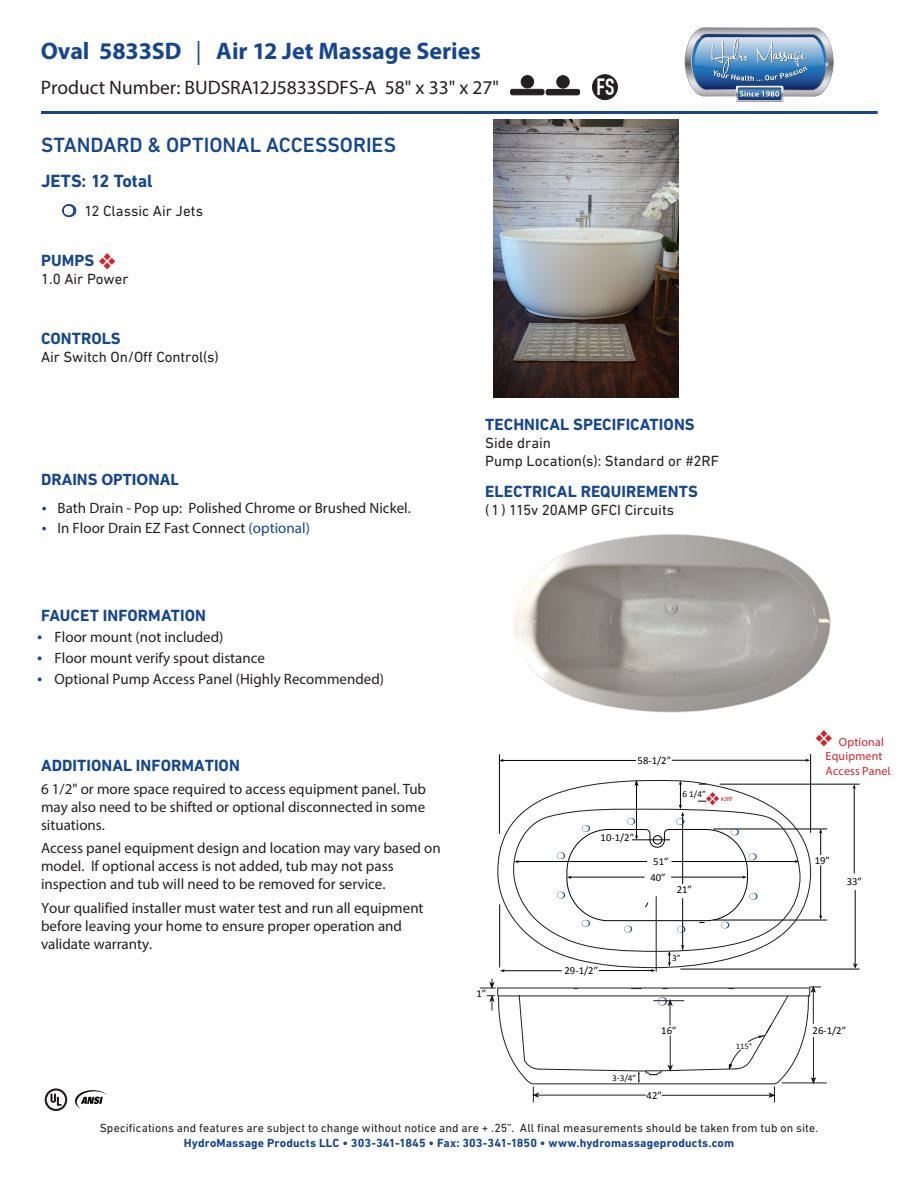
<style>
.page{position:relative;width:918px;height:1188px;background:#fff}
.page>*{position:absolute;margin:0;border:0;box-sizing:border-box;transform-origin:0 0}
.t1{font:700 24px "Myriad Pro";color:#16468d}
.t2{font:700 23.1px "DIN Condensed";color:#fff}
.t3{font:500 21px "DIN Next LT Pro";color:#16468d}
.t4{font:19.5px "Myriad Pro";color:#231f20}
.t5{font:700 18px "DIN Next LT Pro";letter-spacing:-.005em;color:#16468d}
.t6{font:700 16.5px "DIN Next LT Pro";letter-spacing:.005em;color:#16468d}
.t7{font:700 16.5px "Myriad Pro";color:#16468d}
.t8{font:15px/18px "Myriad Pro";color:#231f20}
.t9{font:15px/18px "DIN Next LT Pro";color:#231f20}
.t10{font:12px "DIN Next LT Pro";letter-spacing:.01em;color:#231f20}
.t11{font:700 12px "DIN Next LT Pro";letter-spacing:.015em;color:#16468d}
.t12{font:12px/14.5px "Myriad Pro";letter-spacing:.015em;color:#d1232a}
.t13{font:10.65px "Calibri";color:#040503}
.t14{font:9.15px "Calibri";color:#040503}
.t15{font:8.55px "Calibri";color:#201d1e}
.t16{font:6.15px "Myriad Pro";color:#b1282d}
.s1{font-weight:400}
.s2{color:#16468d}
.s3{color:#d1232a}
.s4{font-family:"DIN Next LT Pro"}
.s5{font-family:"DIN Next LT Pro";font-size:14.25px;color:#16468d}
.s6{font-family:"DIN Next LT Pro";color:#16468d}
</style>
<div class="page">
<svg style="left:685px;top:27px;width:149px;height:75px;background:#85a1bf"></svg>
<hr style="left:782px;top:1083px;width:45px;height:1px;background:#231f20">
<hr style="left:499px;top:754px;width:1px;height:80px;background:#040503">
<hr style="left:810px;top:754px;width:1px;height:79px;background:#040503">
<hr style="left:502px;top:760px;width:134px;height:1px;background:#040503">
<hr style="left:672px;top:760px;width:135px;height:1px;background:#040503">
<svg style="left:499px;top:759px;width:5px;height:3px"></svg>
<svg style="left:805px;top:759px;width:5px;height:3px"></svg>
<hr style="left:720px;top:784px;width:140px;height:1px;background:#040503">
<hr style="left:680px;top:969px;width:180px;height:1px;background:#040503">
<hr style="left:713px;top:829px;width:114px;height:1px;background:#040503">
<hr style="left:713px;top:920px;width:114px;height:1px;background:#040503">
<svg style="left:819px;top:829px;width:3px;height:26px"></svg>
<hr style="left:820px;top:865px;width:1px;height:52px;background:#040503">
<svg style="left:819px;top:915px;width:3px;height:5px"></svg>
<hr style="left:854px;top:787px;width:1px;height:87px;background:#040503">
<svg style="left:853px;top:784px;width:3px;height:5px"></svg>
<hr style="left:855px;top:890px;width:1px;height:76px;background:#040503">
<svg style="left:853px;top:963px;width:4px;height:6px"></svg>
<svg style="left:497px;top:780px;width:314px;height:188px"></svg>
<svg style="left:500px;top:780px;width:301px;height:192px"></svg>
<svg style="left:592px;top:74px;width:26px;height:26px"></svg>
<hr style="left:41px;top:111px;width:837px;height:3px;background:#16468d">
<div style="left:521px;top:76px;width:13px;height:12px;background:#231f20;border-radius:50%"></div>
<div style="left:521px;top:75px;width:13px;height:13px;border:1px solid #231f20;border-radius:50%"></div>
<div style="left:511px;top:89px;width:33px;height:6px;background:#231f20;border-radius:2px"></div>
<div style="left:510px;top:89px;width:34px;height:6px;border:1px solid #231f20;border-radius:2px"></div>
<div style="left:557px;top:76px;width:12px;height:12px;background:#231f20;border-radius:50%"></div>
<div style="left:557px;top:75px;width:12px;height:13px;border:1px solid #231f20;border-radius:50%"></div>
<div style="left:546px;top:89px;width:34px;height:6px;background:#231f20;border-radius:2px"></div>
<div style="left:546px;top:89px;width:34px;height:6px;border:1px solid #231f20;border-radius:2px"></div>
<svg style="left:75px;top:1090px;width:32px;height:19px"></svg>
<svg style="left:45px;top:1088px;width:22px;height:23px"></svg>
<div style="left:47px;top:1091px;width:18px;height:18px;background:#fff;border-radius:50%"></div>
<svg style="left:50px;top:1094px;width:12px;height:12px"></svg>
<svg style="left:480px;top:979px;width:341px;height:123px"></svg>
<hr style="left:653px;top:1000px;width:31px;height:1px;background:#231f20">
<img style="left:494px;top:120px;width:185px;height:277px">
<img style="left:513px;top:534px;width:318px;height:179px">
<h1 class="t1" style="left:41px;top:35px;width:442px">Oval 5833SD <span class="s1">|</span> Air 12 Jet Massage Series</h1>
<h3 class="t4" style="left:41px;top:75px;width:460px">Product Number: BUDSRA12J5833SDFS-A 58" x 33" x 27"</h3>
<h3 class="t3" style="left:41px;top:133px;width:357px">STANDARD &amp; OPTIONAL ACCESSORIES</h3>
<p class="t5" style="left:41px;top:171px;width:113px">JETS: 12 Total</p>
<p class="t9" style="left:62px;top:202px;width:143px"><span class="s2">❍</span> 12 Classic Air Jets</p>
<p class="t6" style="left:41px;top:251px;width:76px">PUMPS <span class="s3">❖</span></p>
<p class="t9" style="left:41px;top:270px;width:89px">1.0 Air Power</p>
<p class="t6" style="left:41px;top:329px;width:81px">CONTROLS</p>
<p class="t9" style="left:41px;top:348px;width:179px">Air Switch On/Off Control(s)</p>
<h2 class="t2" style="left:596px;top:74px;width:19px">FS</h2>
<p class="t7" style="left:41px;top:469px;width:140px"><span class="s4">DRAINS</span> OPTIONAL</p>
<p class="t8" style="left:41px;top:499px;width:371px"><span class="s5">•</span> Bath Drain - Pop up: Polished Chrome or Brushed Nickel.</p>
<p class="t8" style="left:41px;top:518px;width:270px"><span class="s5">•</span> In Floor Drain EZ Fast Connect <span class="s2">(optional)</span></p>
<p class="t6" style="left:41px;top:605px;width:166px">FAUCET INFORMATION</p>
<p class="t8" style="left:37px;top:628px;width:188px"><span class="s6">•</span> Floor mount (not included)</p>
<p class="t8" style="left:37px;top:649px;width:230px"><span class="s6">•</span> Floor mount verify spout distance</p>
<p class="t8" style="left:37px;top:670px;width:349px"><span class="s6">•</span> Optional Pump Access Panel (Highly Recommended)</p>
<p class="t6" style="left:41px;top:756px;width:200px">ADDITIONAL INFORMATION</p>
<p class="t8" style="left:41px;top:780px;width:387px;text-align:justify">6 1/2" or more space required to access equipment panel. Tub may also need to be shifted or optional disconnected in some situations.</p>
<p class="t8" style="left:41px;top:839px;width:401px">Access panel equipment design and location may vary based on model. If optional access is not added, tub may not pass inspection and tub will need to be removed for service.</p>
<p class="t8" style="left:41px;top:898px;width:384px">Your qualified installer must water test and run all equipment before leaving your home to ensure proper operation and validate warranty.</p>
<p class="t6" style="left:485px;top:415px;width:211px">TECHNICAL SPECIFICATIONS</p>
<p class="t9" style="left:485px;top:434px;width:235px">Side drain<br>Pump Location(s): Standard or #2RF</p>
<p class="t6" style="left:485px;top:482px;width:214px">ELECTRICAL REQUIREMENTS</p>
<p class="t9" style="left:485px;top:501px;width:191px">(1) 115v 20AMP GFCI Circuits</p>
<p class="t13" style="left:476px;top:987px;width:11px">1”</p>
<p class="t13" style="left:638px;top:753px;width:35px">58-1/2”</p>
<p class="t14" style="left:682px;top:788px;width:25px">6 1/4”</p>
<p class="t13" style="left:601px;top:831px;width:35px">10-1/2”</p>
<p class="t13" style="left:653px;top:855px;width:17px">51”</p>
<p class="t13" style="left:650px;top:871px;width:17px">40”</p>
<p class="t13" style="left:677px;top:883px;width:17px">21”</p>
<p class="t16" style="left:721px;top:795px;width:14px">#2RF</p>
<p class="t13" style="left:565px;top:964px;width:35px">29-1/2”</p>
<p class="t14" style="left:672px;top:952px;width:10px">3”</p>
<p class="t13" style="left:661px;top:1023px;width:17px">16”</p>
<p class="t14" style="left:612px;top:1072px;width:26px">3-3/4”</p>
<p class="t13" style="left:647px;top:1089px;width:17px">42”</p>
<p class="t15" style="left:736px;top:1041px;width:17px">115°</p>
<p class="t12" style="left:826px;top:734px;width:67px;text-indent:-11px">❖ Optional<br>Equipment<br>Access Pane<span class="s4">l</span></p>
<p class="t13" style="left:815px;top:853px;width:17px">19”</p>
<p class="t13" style="left:847px;top:875px;width:17px">33”</p>
<p class="t13" style="left:813px;top:1023px;width:35px">26-1/2”</p>
<p class="t10" style="left:100px;top:1121px;width:720px">Specifications and features are subject to change without notice and are + .25”. All final measurements should be taken from tub on site.</p>
<p class="t11" style="left:184px;top:1135px;width:552px">HydroMassage Products LLC • 303-341-1845 • Fax: 303-341-1850 • www.hydromassageproducts.com</p>
</div>
